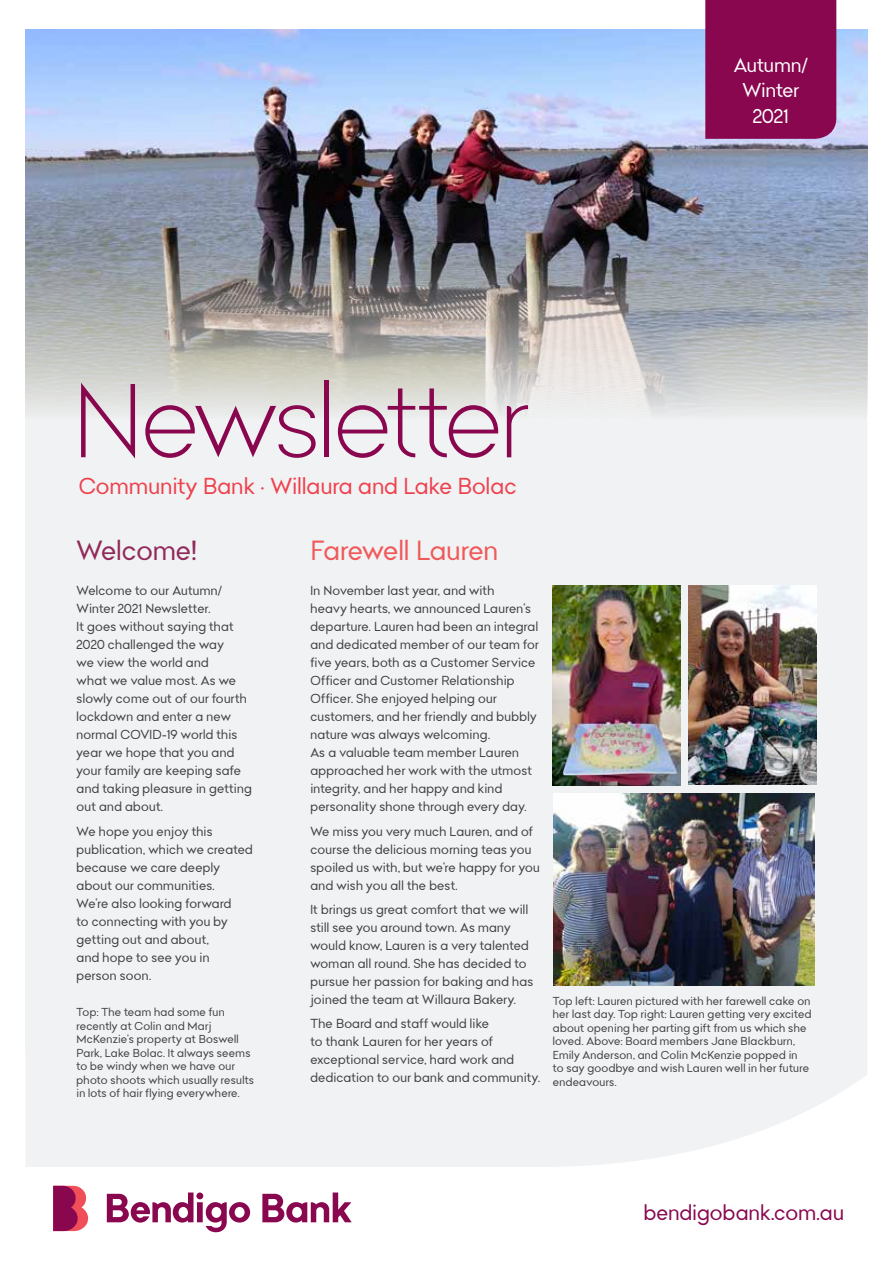
<style>
.page{position:relative;width:893px;height:1263px;background:#fff}
.page>*{position:absolute;margin:0;border:0;box-sizing:border-box;transform-origin:0 0}
.t1{font:300 102px "Bendigo Sans";letter-spacing:-.015em;color:#88074f}
.t2{font:27px "Bendigo Sans";letter-spacing:-.005em;color:#f15859}
.t3{font:27px "Bendigo Sans";letter-spacing:.01em;color:#912a5a}
.t4{font:22.5px "Bendigo Sans";letter-spacing:.01em;color:#ef404d}
.t5{font:21px "Bendigo Sans";letter-spacing:.01em;color:#88074f}
.t6{font:19.5px/25.5px "Bendigo Sans";letter-spacing:.005em;color:#fff;text-align:center}
.t7{font:12.75px/18px "Bendigo Sans";letter-spacing:.02em;color:#414042}
.t8{font:11.25px/13.5px "Bendigo Sans";letter-spacing:.025em;color:#414042}
</style>
<div class="page">
<div style="left:26px;top:421px;width:841px;height:746px;background:#f0f2f3"></div>
<img style="left:26px;top:30px;width:841px;height:388px">
<svg style="left:107px;top:1192px;width:143px;height:40px"></svg>
<svg style="left:262px;top:1192px;width:90px;height:30px"></svg>
<svg style="left:53px;top:1186px;width:35px;height:45px;background:#b23361"></svg>
<div style="left:705px;top:0;width:131px;height:139px;background:#88074f"></div>
<img style="left:553px;top:586px;width:127px;height:200px">
<img style="left:553px;top:794px;width:262px;height:191px">
<img style="left:688px;top:586px;width:128px;height:199px">
<h3 class="t6" style="left:734px;top:52px;width:76px">Autumn/<br>Winter<br>2021</h3>
<h1 class="t1" style="left:73px;top:352px;width:457px">Newsletter</h1>
<h3 class="t4" style="left:79px;top:471px;width:439px">Community Bank • Willaura and Lake Bolac</h3>
<h2 class="t3" style="left:77px;top:533px;width:122px">Welcome!</h2>
<p class="t7" style="left:77px;top:581px;width:177px">Welcome to our Autumn/<br>Winter 2021 Newsletter.<br>It goes without saying that<br>2020 challenged the way<br>we view the world and<br>what we value most. As we slowly come out of our fourth lockdown and enter a new normal COVID-19 world this year we hope that you and your family are keeping safe and taking pleasure in getting out and about.</p>
<p class="t7" style="left:77px;top:822px;width:178px">We hope you enjoy this publication, which we created because we care deeply about our communities.<br>We’re also looking forward<br>to connecting with you by getting out and about,<br>and hope to see you in<br>person soon.</p>
<p class="t8" style="left:77px;top:1005px;width:179px">Top: The team had some fun recently at Colin and Marj<br>McKenzie’s property at Boswell<br>Park, Lake Bolac. It always seems to be windy when we have our photo shoots which usually results in lots of hair flying everywhere.</p>
<h2 class="t2" style="left:310px;top:533px;width:189px">Farewell Lauren</h2>
<p class="t7" style="left:310px;top:581px;width:230px">In November last year, and with<br>heavy hearts, we announced Lauren’s departure. Lauren had been an integral and dedicated member of our team for five years, both as a Customer Service Officer and Customer Relationship Officer. She enjoyed helping our customers, and her friendly and bubbly nature was always welcoming.<br>As a valuable team member Lauren approached her work with the utmost integrity, and her happy and kind personality shone through every day.</p>
<p class="t7" style="left:310px;top:822px;width:231px">We miss you very much Lauren, and of course the delicious morning teas you spoiled us with, but we’re happy for you and wish you all the best.</p>
<p class="t7" style="left:310px;top:900px;width:224px">It brings us great comfort that we will still see you around town. As many would know, Lauren is a very talented woman all round. She has decided to pursue her passion for baking and has joined the team at Willaura Bakery.</p>
<p class="t7" style="left:310px;top:1014px;width:231px">The Board and staff would like<br>to thank Lauren for her years of exceptional service, hard work and dedication to our bank and community.</p>
<p class="t8" style="left:553px;top:993px;width:260px">Top left: Lauren pictured with her farewell cake on her last day. Top right: Lauren getting very excited about opening her parting gift from us which she loved. Above: Board members Jane Blackburn, Emily Anderson, and Colin McKenzie popped in<br>to say goodbye and wish Lauren well in her future endeavours.</p>
<h3 class="t5" style="left:644px;top:1198px;width:202px">bendigobank.com.au</h3>
</div>
